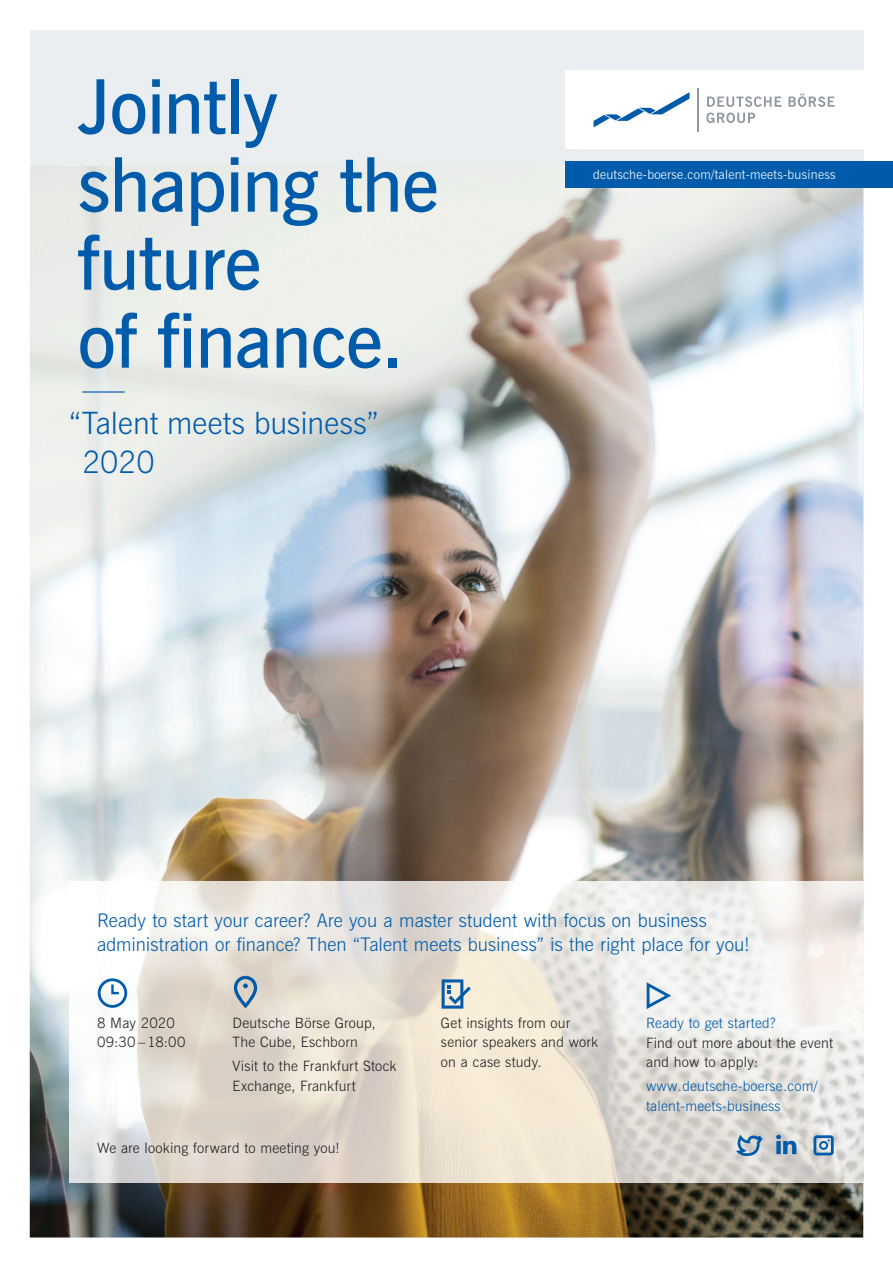
<style>
.page{position:relative;width:893px;height:1263px;background:#fff}
.page>*{position:absolute;margin:0;border:0;box-sizing:border-box;transform-origin:0 0}
.t1{font:75px/78px "News Gothic Dm BT";letter-spacing:-.015em;color:#015bab}
.t2{font:300 30.75px/39px "News Gothic BT";letter-spacing:.005em;color:#015bab}
.t3{font:300 18.75px/24px "News Gothic BT";letter-spacing:.005em;color:#015bab}
.t4{font:14.25px/19.5px "News Gothic Lt BT";letter-spacing:.015em;color:#231f20}
.t5{font:14.25px/19.5px "News Gothic Lt BT";letter-spacing:.02em;color:#015bab}
.t6{font:300 14.25px "News Gothic BT";letter-spacing:.02em;color:#015bab}
.t7{font:300 12.75px "News Gothic BT";letter-spacing:.02em;color:#fff}
</style>
<div class="page">
<div style="left:30px;top:30px;width:833px;height:1207px;background:#ebeef0"></div>
<img style="left:30px;top:166px;width:833px;height:1071px">
<hr style="left:82px;top:391px;width:43px;height:2px;background:#015bab">
<div style="left:566px;top:161px;width:327px;height:26px;background:#015bab"></div>
<div style="left:566px;top:71px;width:327px;height:78px;background:#fff"></div>
<svg style="left:706px;top:113px;width:49px;height:10px"></svg>
<svg style="left:707px;top:96px;width:74px;height:11px"></svg>
<svg style="left:789px;top:94px;width:45px;height:13px"></svg>
<svg style="left:593px;top:92px;width:96px;height:35px"></svg>
<hr style="left:697px;top:88px;width:2px;height:44px;background:#90979d">
<img style="left:70px;top:882px;width:793px;height:300px">
<svg style="left:776px;top:1135px;width:20px;height:19px"></svg>
<svg style="left:814px;top:1135px;width:20px;height:20px"></svg>
<svg style="left:736px;top:1135px;width:27px;height:21px"></svg>
<svg style="left:234px;top:976px;width:23px;height:32px"></svg>
<svg style="left:442px;top:979px;width:29px;height:29px"></svg>
<svg style="left:98px;top:978px;width:29px;height:30px"></svg>
<svg style="left:647px;top:982px;width:24px;height:27px"></svg>
<h1 class="t1" style="left:78px;top:69px;width:362px">Jointly shaping the future<br>of finance.</h1>
<h2 class="t2" style="left:82px;top:404px;width:297px;text-indent:-13px">“Talent meets business”<br>2020</h2>
<p class="t7" style="left:593px;top:167px;width:244px">deutsche-boerse.com/talent-meets-business</p>
<h3 class="t3" style="left:97px;top:908px;width:654px">Ready to start your career? Are you a master student with focus on business administration or finance? Then “Talent meets business” is the right place for you!</h3>
<p class="t4" style="left:97px;top:1013px;width:90px">8 May 2020<br>09:30 – 18:00</p>
<p class="t4" style="left:233px;top:1013px;width:145px">Deutsche Börse Group,<br>The Cube, Eschborn</p>
<p class="t4" style="left:233px;top:1056px;width:165px">Visit to the Frankfurt Stock<br>Exchange, Frankfurt</p>
<p class="t4" style="left:97px;top:1138px;width:244px">We are looking forward to meeting you!</p>
<p class="t4" style="left:441px;top:1013px;width:159px">Get insights from our senior speakers and work on a case study.</p>
<p class="t6" style="left:646px;top:1015px;width:131px">Ready to get started?</p>
<p class="t4" style="left:646px;top:1033px;width:189px">Find out more about the event and how to apply:</p>
<p class="t5" style="left:646px;top:1076px;width:173px">www.deutsche-boerse.com/ talent-meets-business</p>
</div>
